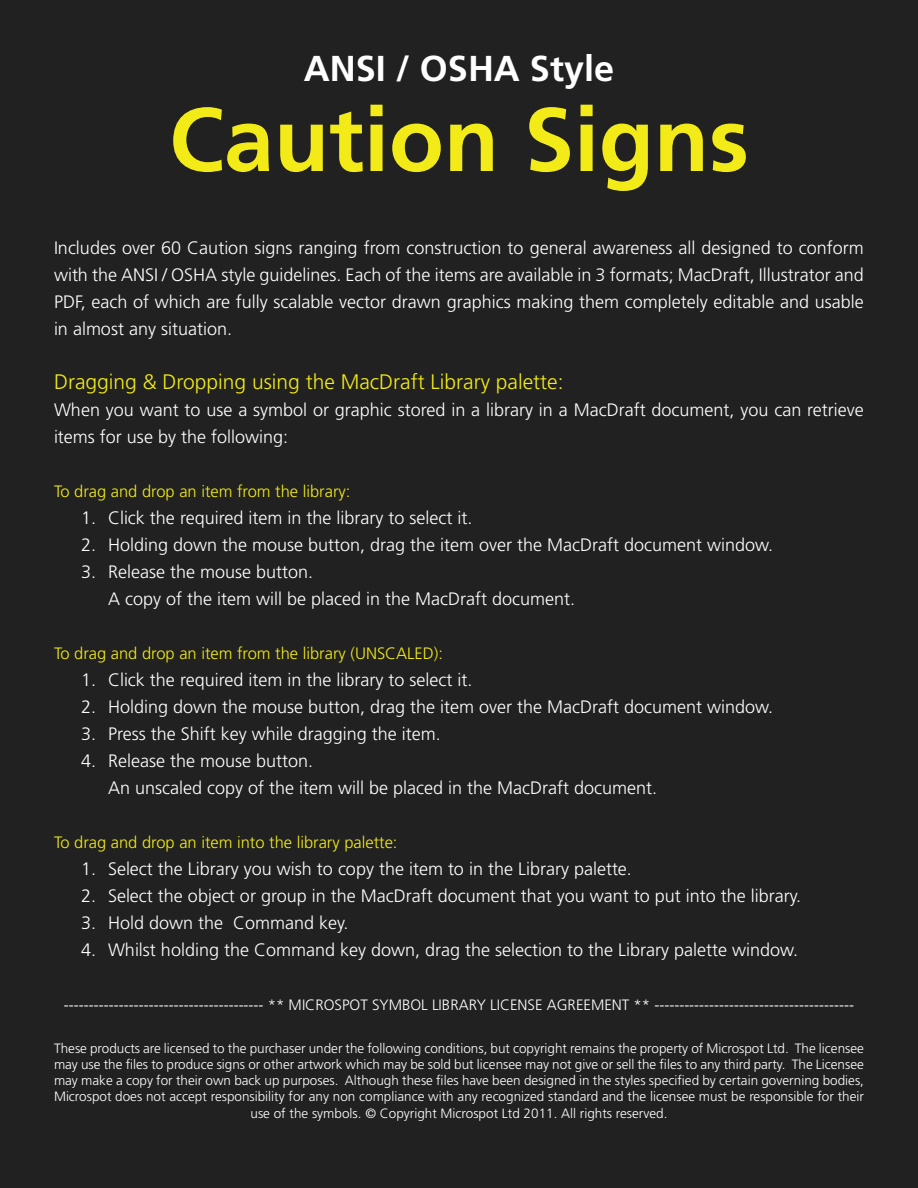
<style>
.page{position:relative;width:918px;height:1188px;background:#212121}
.page>*{position:absolute;margin:0;border:0;box-sizing:border-box;transform-origin:0 0}
.t1{font:700 90px "Frutiger";color:#f2eb17}
.t2{font:700 36px "Frutiger";color:#fff}
.t3{font:300 21px "Frutiger";color:#f2eb17}
.t4{font:300 18px/27px "Frutiger";color:#fff}
.t5{font:300 16.5px "Frutiger";color:#f2eb17}
.t6{font:300 15px "Frutiger";color:#fff}
.t7{font:300 13.5px/16.2px "Frutiger";color:#fff;text-align:center}
</style>
<div class="page">
<h2 class="t2" style="left:304px;top:47px;width:312px">ANSI / OSHA Style</h2>
<h1 class="t1" style="left:169px;top:87px;width:582px">Caution Signs</h1>
<p class="t4" style="left:54px;top:234px;width:811px;text-align:justify">Includes over 60 Caution signs ranging from construction to general awareness all designed to conform with the ANSI / OSHA style guidelines. Each of the items are available in 3 formats; MacDraft, Illustrator and PDF, each of which are fully scalable vector drawn graphics making them completely editable and usable in almost any situation.</p>
<p class="t3" style="left:54px;top:369px;width:511px">Dragging &amp; Dropping using the MacDraft Library palette:</p>
<p class="t4" style="left:54px;top:396px;width:811px">When you want to use a symbol or graphic stored in a library in a MacDraft document, you can retrieve items for use by the following:</p>
<p class="t5" style="left:54px;top:481px;width:298px">To drag and drop an item from the library:</p>
<p class="t4" style="left:81px;top:504px;width:393px">1. Click the required item in the library to select it.</p>
<p class="t4" style="left:81px;top:531px;width:694px">2. Holding down the mouse button, drag the item over the MacDraft document window.</p>
<p class="t4" style="left:108px;top:558px;width:469px;text-indent:-27px">3. Release the mouse button.<br>A copy of the item will be placed in the MacDraft document.</p>
<p class="t5" style="left:54px;top:643px;width:391px">To drag and drop an item from the library (UNSCALED):</p>
<p class="t4" style="left:81px;top:666px;width:393px">1. Click the required item in the library to select it.</p>
<p class="t4" style="left:81px;top:693px;width:694px">2. Holding down the mouse button, drag the item over the MacDraft document window.</p>
<p class="t4" style="left:81px;top:720px;width:361px">3. Press the Shift key while dragging the item.</p>
<p class="t4" style="left:108px;top:747px;width:551px;text-indent:-27px">4. Release the mouse button.<br>An unscaled copy of the item will be placed in the MacDraft document.</p>
<p class="t5" style="left:54px;top:832px;width:345px">To drag and drop an item into the library palette:</p>
<p class="t4" style="left:81px;top:855px;width:552px">1. Select the Library you wish to copy the item to in the Library palette.</p>
<p class="t4" style="left:81px;top:882px;width:722px">2. Select the object or group in the MacDraft document that you want to put into the library.</p>
<p class="t4" style="left:81px;top:909px;width:269px">3. Hold down the Command key.</p>
<p class="t4" style="left:81px;top:936px;width:719px">4. Whilst holding the Command key down, drag the selection to the Library palette window.</p>
<p class="t6" style="left:64px;top:996px;width:792px">---------------------------------------- ** MICROSPOT SYMBOL LIBRARY LICENSE AGREEMENT ** ----------------------------------------</p>
<p class="t7" style="left:54px;top:1040px;width:812px">These products are licensed to the purchaser under the following conditions, but copyright remains the property of Microspot Ltd. The licensee may use the files to produce signs or other artwork which may be sold but licensee may not give or sell the files to any third party. The Licensee may make a copy for their own back up purposes. Although these files have been designed in the styles specified by certain governing bodies, Microspot does not accept responsibility for any non compliance with any recognized standard and the licensee must be responsible for their use of the symbols. © Copyright Microspot Ltd 2011. All rights reserved.</p>
</div>
